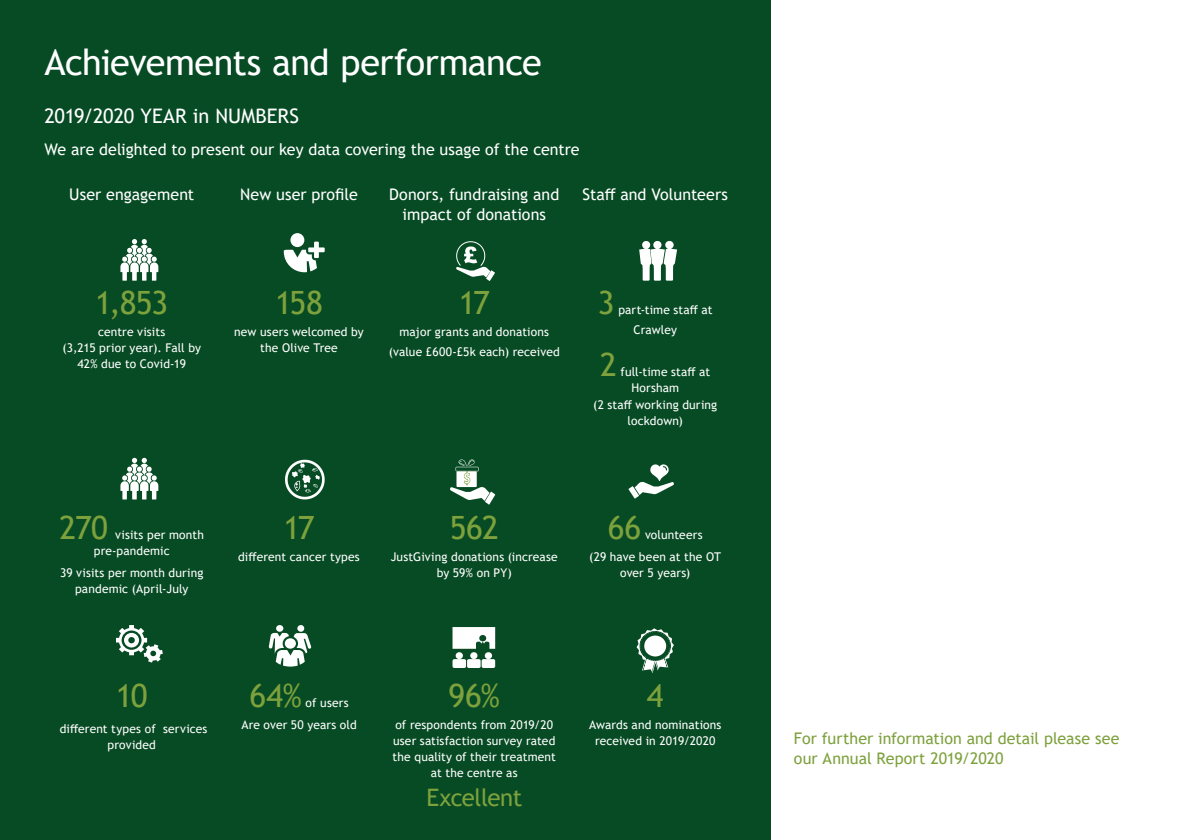
<style>
.page{position:relative;width:1191px;height:840px;background:#fff}
.page>*{position:absolute;margin:0;border:0;box-sizing:border-box;transform-origin:0 0}
.t1{font:36px "Trebuchet MS";letter-spacing:-.015em;color:#fff}
.t2{font:32px "Trebuchet MS";letter-spacing:-.03em;color:#7da13c}
.t3{font:24px "Trebuchet MS";letter-spacing:-.03em;color:#7da13c}
.t4{font:20px "Trebuchet MS";color:#fff}
.t5{font:16px/20px "Trebuchet MS";letter-spacing:.005em;color:#fff;text-align:center}
.t6{font:16px/20px "Trebuchet MS";letter-spacing:.005em;color:#7da13c}
.t7{font:12px/16px "Trebuchet MS";letter-spacing:.01em;color:#fff;text-align:center}
</style>
<div class="page">
<div style="left:0;top:0;width:770px;height:839px;background:#074b24"></div>
<svg style="left:120px;top:239px;width:38px;height:41px"></svg>
<svg style="left:120px;top:457px;width:38px;height:42px"></svg>
<svg style="left:284px;top:233px;width:41px;height:39px"></svg>
<svg style="left:456px;top:241px;width:39px;height:40px"></svg>
<svg style="left:639px;top:241px;width:38px;height:39px"></svg>
<svg style="left:285px;top:459px;width:40px;height:40px"></svg>
<svg style="left:455px;top:466px;width:23px;height:5px"></svg>
<hr style="left:456px;top:467px;width:22px;height:3px;background:#fff">
<svg style="left:458px;top:459px;width:17px;height:6px"></svg>
<svg style="left:450px;top:471px;width:45px;height:33px"></svg>
<svg style="left:628px;top:464px;width:46px;height:34px"></svg>
<svg style="left:116px;top:625px;width:47px;height:37px"></svg>
<svg style="left:269px;top:625px;width:42px;height:41px"></svg>
<svg style="left:452px;top:627px;width:43px;height:40px"></svg>
<svg style="left:636px;top:628px;width:38px;height:44px"></svg>
<h1 class="t1" style="left:44px;top:40px;width:499px">Achievements and performance</h1>
<h3 class="t4" style="left:44px;top:103px;width:256px">2019/2020 YEAR in NUMBERS</h3>
<h3 class="t5" style="left:44px;top:139px;width:537px">We are delighted to present our key data covering the usage of the centre</h3>
<h3 class="t5" style="left:69px;top:184px;width:126px">User engagement</h3>
<h3 class="t5" style="left:240px;top:184px;width:119px">New user profile</h3>
<h3 class="t5" style="left:389px;top:184px;width:171px">Donors, fundraising and impact of donations</h3>
<h3 class="t5" style="left:582px;top:184px;width:147px">Staff and Volunteers</h3>
<h2 class="t2" style="left:95px;top:282px;width:74px">1,853</h2>
<p class="t7" style="left:62px;top:324px;width:140px">centre visits<br>(3,215 prior year). Fall by<br>42% due to Covid-19</p>
<h2 class="t2" style="left:275px;top:282px;width:49px">158</h2>
<p class="t7" style="left:234px;top:324px;width:131px">new users welcomed by the Olive Tree</p>
<h2 class="t2" style="left:459px;top:282px;width:33px">17</h2>
<p class="t7" style="left:389px;top:322px;width:173px;line-height:20px">major grants and donations (value £600-£5k each) received</p>
<h2 class="t2" style="left:598px;top:282px;width:18px">3</h2>
<p class="t7" style="left:633px;top:299px;width:81px;line-height:20px;text-align:left;text-indent:-15px">part-time staff at<br>Crawley</p>
<h2 class="t2" style="left:600px;top:345px;width:18px">2</h2>
<p class="t7" style="left:620px;top:364px;width:91px">full-time staff at</p>
<p class="t7" style="left:631px;top:380px;width:49px">Horsham</p>
<p class="t7" style="left:593px;top:396px;width:126px">(2 staff working during</p>
<p class="t7" style="left:627px;top:412px;width:57px">lockdown)</p>
<h2 class="t2" style="left:60px;top:506px;width:50px">270</h2>
<p class="t7" style="left:94px;top:526px;width:111px;text-align:left;text-indent:21px">visits per month pre-pandemic</p>
<p class="t7" style="left:60px;top:564px;width:145px">39 visits per month during pandemic (April-July</p>
<h2 class="t2" style="left:283px;top:506px;width:33px">17</h2>
<p class="t7" style="left:238px;top:548px;width:123px">different cancer types</p>
<h2 class="t2" style="left:450px;top:506px;width:50px">562</h2>
<p class="t7" style="left:391px;top:548px;width:169px">JustGiving donations (increase by 59% on PY)</p>
<h2 class="t2" style="left:608px;top:506px;width:35px">66</h2>
<p class="t7" style="left:589px;top:522px;width:134px;line-height:22.4px;text-align:left;text-indent:56px">volunteers (29 have been at the OT</p>
<p class="t7" style="left:620px;top:564px;width:72px">over 5 years)</p>
<h2 class="t2" style="left:116px;top:675px;width:33px">10</h2>
<p class="t7" style="left:60px;top:720px;width:149px">different types of services provided</p>
<h2 class="t2" style="left:249px;top:675px;width:54px">64%</h2>
<p class="t7" style="left:241px;top:691px;width:117px;line-height:22.4px;text-align:left;text-indent:64px">of users<br>Are over 50 years old</p>
<h2 class="t2" style="left:448px;top:675px;width:53px">96%</h2>
<p class="t7" style="left:392px;top:716px;width:165px">of respondents from 2019/20 user satisfaction survey rated the quality of their treatment at the centre as</p>
<h3 class="t3" style="left:426px;top:781px;width:97px">Excellent</h3>
<h2 class="t2" style="left:647px;top:675px;width:18px">4</h2>
<p class="t7" style="left:589px;top:716px;width:134px">Awards and nominations received in 2019/2020</p>
<h3 class="t6" style="left:794px;top:727px;width:327px">For further information and detail please see our Annual Report 2019/2020</h3>
</div>
